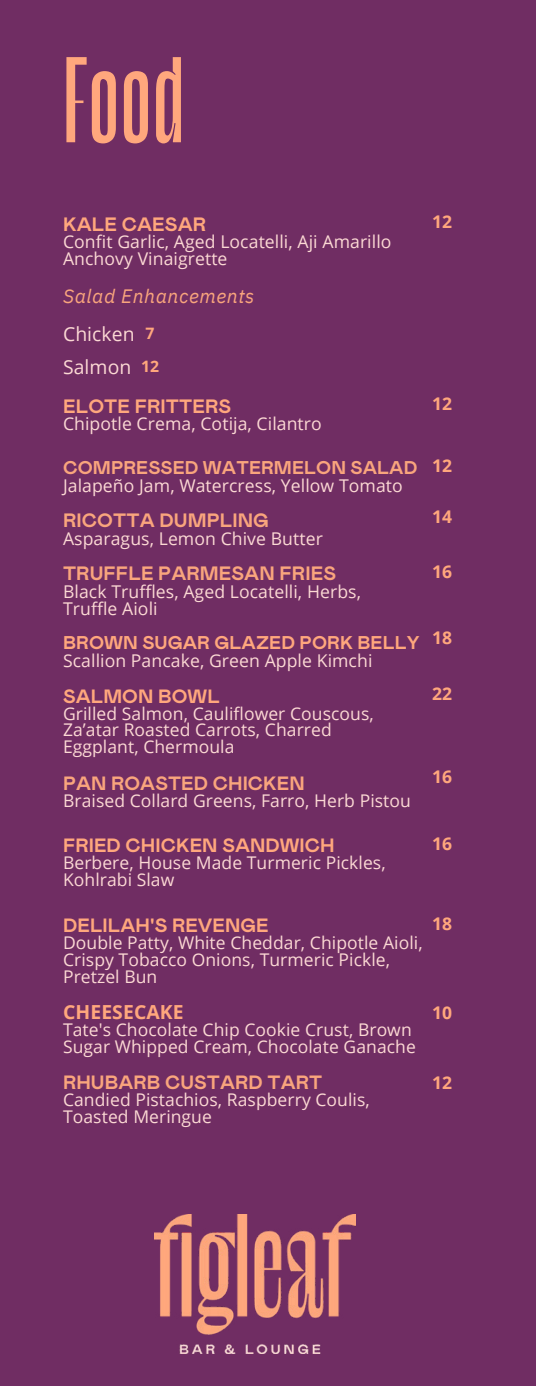
<style>
.page{position:relative;width:536px;height:1386px;background:#702d63}
.page>*{position:absolute;margin:0;border:0;box-sizing:border-box;transform-origin:0 0}
.t1{font:105px "Le Murmure";color:#ffa77d}
.t2{font:700 19.43px "Mabry Pro";letter-spacing:.005em;color:#f9a57d}
.t3{font:700 19.43px "Mabry Pro";letter-spacing:.005em;color:#ffa77d}
.t4{font:italic 19.43px "IBM Plex Sans";letter-spacing:.03em;color:#f9a57d}
.t5{font:19.43px "Open Sans";letter-spacing:.005em;color:#fcd9d4}
.t6{font:700 19.43px "Open Sans";letter-spacing:.005em;color:#ffa77d}
.t7{font:700 19.25px "Mabry Pro";letter-spacing:.005em;color:#ffa77d}
.t8{font:700 19.25px "Mabry Pro";letter-spacing:.005em;color:#f9a57d}
.t9{font:700 18.55px "Mabry Pro";letter-spacing:.005em;color:#f9a57d}
.t10{font:700 18.55px "Mabry Pro";letter-spacing:.005em;color:#ffa77d}
.t11{font:17.68px/17px "Open Sans";letter-spacing:.005em;color:#fcd9d4}
.t12{font:17.5px/17px "Open Sans";letter-spacing:.005em;color:#fcd9d4}
.t13{font:700 17.5px "Open Sans";letter-spacing:.005em;color:#ffa77d}
.s1{font-weight:700;font-size:15.75px;color:#ffa77d}
.s2{font-family:"Open Sans";font-size:17.5px;color:#ffa77d}
</style>
<div class="page">
<img style="left:155px;top:1215px;width:200px;height:139px">
<p class="t1" style="left:63px;top:55px;width:123px">Food</p>
<p class="t3" style="left:63px;top:211px;width:144px">KALE CAESAR</p>
<p class="t13" style="left:432px;top:210px;width:22px">12</p>
<p class="t11" style="left:63px;top:233px;width:330px">Confit Garlic, Aged Locatelli, Aji Amarillo<br>Anchovy Vinaigrette</p>
<p class="t4" style="left:63px;top:283px;width:193px">Salad Enhancements</p>
<p class="t5" style="left:63px;top:321px;width:93px">Chicken <span class="s1">7</span></p>
<p class="t5" style="left:63px;top:354px;width:97px">Salmon <span class="s1">12</span></p>
<p class="t3" style="left:63px;top:393px;width:170px">ELOTE FRITTERS</p>
<p class="t13" style="left:432px;top:392px;width:22px">12</p>
<p class="t11" style="left:63px;top:415px;width:260px">Chipotle Crema, Cotija, Cilantro</p>
<p class="t9" style="left:63px;top:455px;width:390px">COMPRESSED WATERMELON SALAD <span class="s2">12</span></p>
<p class="t11" style="left:63px;top:476px;width:341px">Jalapeño Jam, Watercress, Yellow Tomato</p>
<p class="t2" style="left:63px;top:508px;width:207px">RICOTTA DUMPLING</p>
<p class="t13" style="left:432px;top:504px;width:22px">14</p>
<p class="t11" style="left:63px;top:529px;width:261px">Asparagus, Lemon Chive Butter</p>
<p class="t2" style="left:63px;top:561px;width:274px">TRUFFLE PARMESAN FRIES</p>
<p class="t13" style="left:432px;top:559px;width:22px">16</p>
<p class="t11" style="left:63px;top:583px;width:299px">Black Truffles, Aged Locatelli, Herbs,<br>Truffle Aioli</p>
<p class="t10" style="left:63px;top:631px;width:390px">BROWN SUGAR GLAZED PORK BELLY <sup>18</sup></p>
<p class="t11" style="left:63px;top:652px;width:311px">Scallion Pancake, Green Apple Kimchi</p>
<p class="t7" style="left:63px;top:683px;width:158px">SALMON BOWL</p>
<p class="t13" style="left:432px;top:681px;width:22px">22</p>
<p class="t12" style="left:63px;top:704px;width:312px">Grilled Salmon, Cauliflower Couscous,<br>Za’atar Roasted Carrots, Charred<br>Eggplant, Chermoula</p>
<p class="t8" style="left:63px;top:770px;width:243px">PAN ROASTED CHICKEN</p>
<p class="t13" style="left:432px;top:765px;width:22px">16</p>
<p class="t12" style="left:63px;top:791px;width:349px">Braised Collard Greens, Farro, Herb Pistou</p>
<p class="t7" style="left:63px;top:833px;width:273px">FRIED CHICKEN SANDWICH</p>
<p class="t13" style="left:432px;top:831px;width:22px">16</p>
<p class="t12" style="left:63px;top:854px;width:324px">Berbere, House Made Turmeric Pickles,<br>Kohlrabi Slaw</p>
<p class="t7" style="left:63px;top:913px;width:207px">DELILAH'S REVENGE</p>
<p class="t13" style="left:432px;top:911px;width:22px">18</p>
<p class="t12" style="left:63px;top:934px;width:361px">Double Patty, White Cheddar, Chipotle Aioli,<br>Crispy Tobacco Onions, Turmeric Pickle,<br>Pretzel Bun</p>
<p class="t6" style="left:63px;top:998px;width:122px">CHEESECAKE</p>
<p class="t13" style="left:432px;top:1000px;width:22px">10</p>
<p class="t12" style="left:63px;top:1021px;width:354px">Tate's Chocolate Chip Cookie Crust, Brown<br>Sugar Whipped Cream, Chocolate Ganache</p>
<p class="t8" style="left:63px;top:1070px;width:261px">RHUBARB CUSTARD TART</p>
<p class="t13" style="left:432px;top:1070px;width:22px">12</p>
<p class="t12" style="left:63px;top:1091px;width:308px">Candied Pistachios, Raspberry Coulis,<br>Toasted Meringue</p>
</div>
